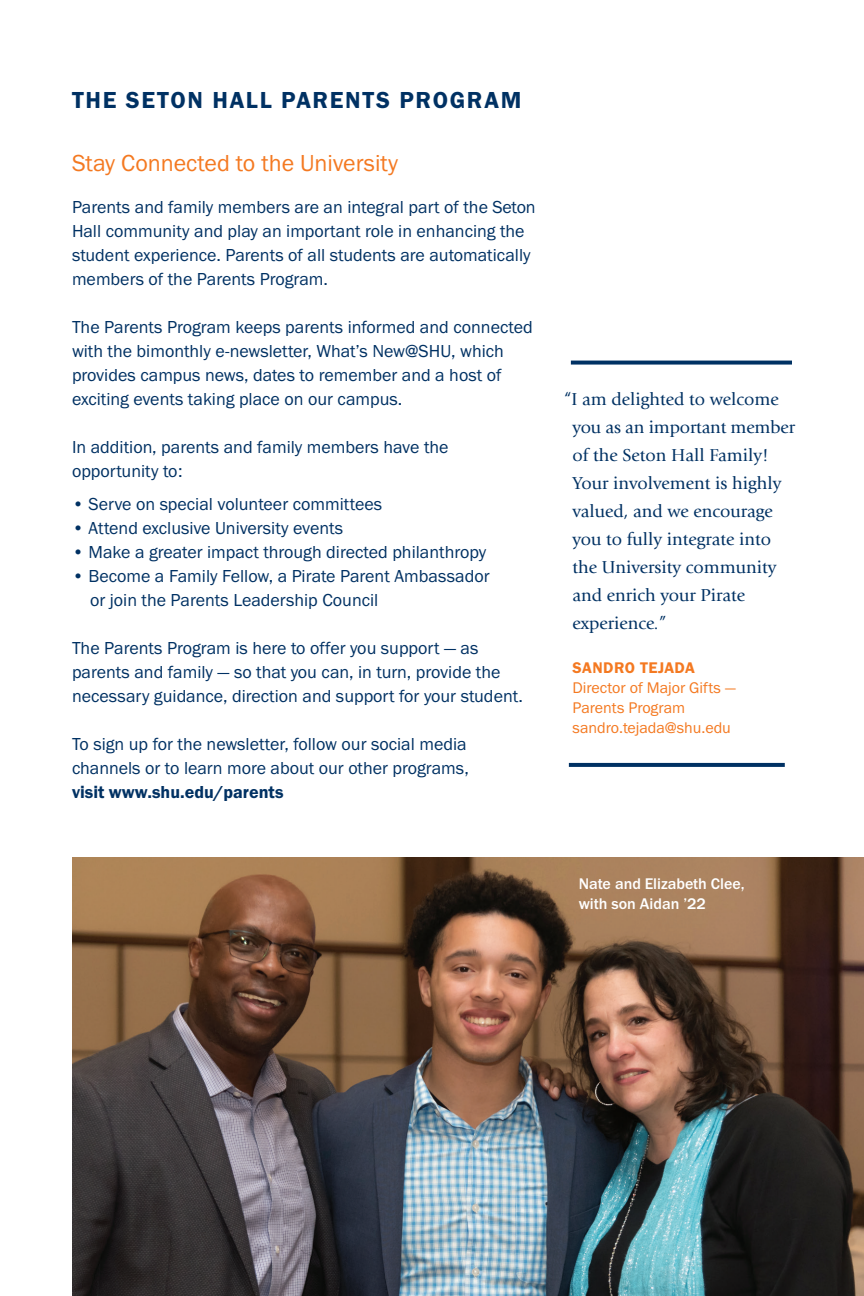
<style>
.page{position:relative;width:864px;height:1296px;background:#fff}
.page>*{position:absolute;margin:0;border:0;box-sizing:border-box;transform-origin:0 0}
.t1{font:24px "Franklin Gothic URW Boo";color:#f47921}
.t2{font:24px "Franklin Gothic URW Dem";letter-spacing:.07em;color:#003163}
.t3{font:18px/24px "Franklin Gothic URW Boo";color:#003163}
.t4{font:18px/28px "Giovanni";color:#003163}
.t5{font:16px/20px "Franklin Gothic URW Boo";color:#f47921}
.t6{font:500 16px/19.2px "Franklin Gothic URW";color:#fff}
.s1{font-family:"Franklin Gothic URW Dem"}
</style>
<div class="page">
<img style="left:72px;top:857px;width:792px;height:439px">
<svg style="left:571px;top:361px;width:221px;height:4px"></svg>
<svg style="left:569px;top:763px;width:216px;height:4px"></svg>
<p class="t2" style="left:72px;top:85px;width:451px">THE SETON HALL PARENTS PROGRAM</p>
<p class="t1" style="left:72px;top:148px;width:328px">Stay Connected to the University</p>
<p class="t3" style="left:72px;top:195px;width:465px">Parents and family members are an integral part of the Seton Hall community and play an important role in enhancing the student experience. Parents of all students are automatically members of the Parents Program.</p>
<p class="t3" style="left:72px;top:315px;width:462px">The Parents Program keeps parents informed and connected with the bimonthly e-newsletter, What’s New@SHU, which provides campus news, dates to remember and a host of exciting events taking place on our campus.</p>
<p class="t3" style="left:72px;top:435px;width:378px">In addition, parents and family members have the opportunity to:</p>
<p class="t3" style="left:72px;top:492px;width:312px">• Serve on special volunteer committees</p>
<p class="t3" style="left:72px;top:516px;width:273px">• Attend exclusive University events</p>
<p class="t3" style="left:72px;top:540px;width:416px">• Make a greater impact through directed philanthropy</p>
<p class="t3" style="left:90px;top:564px;width:401px;text-indent:-18px">• Become a Family Fellow, a Pirate Parent Ambassador or join the Parents Leadership Council</p>
<p class="t3" style="left:72px;top:636px;width:452px">The Parents Program is here to offer you support — as parents and family — so that you can, in turn, provide the necessary guidance, direction and support for your student.</p>
<p class="t3" style="left:72px;top:732px;width:398px;text-align:justify">To sign up for the newsletter, follow our social media channels or to learn more about our other programs, <span class="s1">visit www.shu.edu/parents</span></p>
<p class="t4" style="left:564px;top:386px;width:217px">“I am delighted to welcome</p>
<p class="t4" style="left:573px;top:414px;width:224px">you as an important member of the Seton Hall Family!<br>Your involvement is highly valued, and we encourage you to fully integrate into the University community and enrich your Pirate experience.”</p>
<p class="t5" style="left:573px;top:658px;width:165px"><span class="s1">SANDRO TEJADA<br></span>Director of Major Gifts —<br>Parents Program sandro.tejada@shu.edu</p>
<p class="t6" style="left:579px;top:874px;width:167px">Nate and Elizabeth Clee, with son Aidan ’22</p>
</div>
